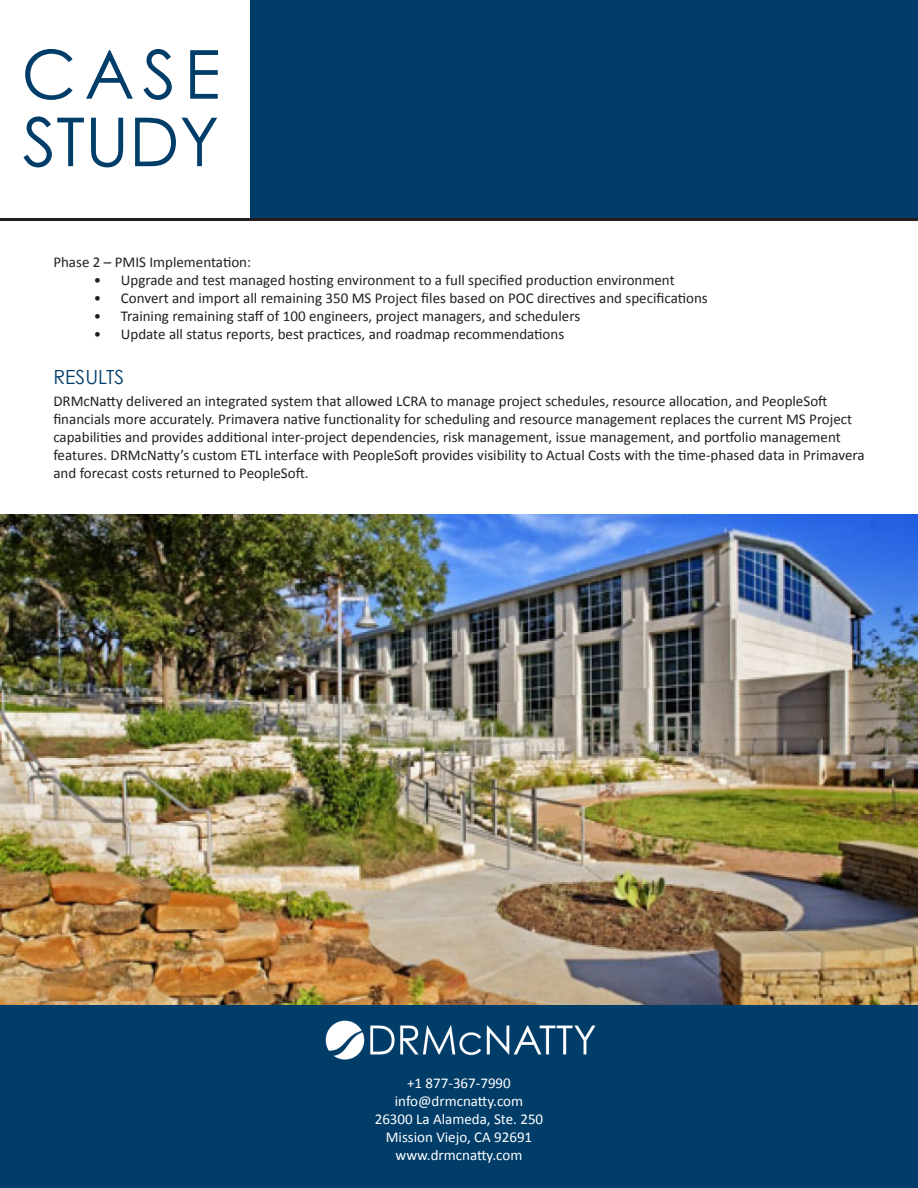
<style>
.page{position:relative;width:918px;height:1188px;background:#fff}
.page>*{position:absolute;margin:0;border:0;box-sizing:border-box;transform-origin:0 0}
.t1{font:67.5px/67.5px "Century Gothic";color:#003d69}
.t2{font:19.5px "Century Gothic";color:#003d69}
.t3{font:15px/18px "Calibri";color:#231f20}
.t4{font:15px "Calibri";color:#fff}
</style>
<div class="page">
<div style="left:0;top:1004px;width:918px;height:184px;background:#003d69"></div>
<div style="left:250px;top:0;width:668px;height:218px;background:#003d69"></div>
<hr style="left:0;top:218px;width:918px;height:2px;background:#231f20">
<img style="left:325px;top:1020px;width:271px;height:40px">
<img style="left:0;top:514px;width:918px;height:490px">
<p class="t1" style="left:22px;top:40px;width:200px">CASE<br>STUDY</p>
<p class="t3" style="left:53px;top:253px;width:199px">Phase 2 – PMIS Implementation:</p>
<p class="t3" style="left:94px;top:271px;width:582px">• Upgrade and test managed hosting environment to a full specified production environment</p>
<p class="t3" style="left:94px;top:289px;width:615px">• Convert and import all remaining 350 MS Project files based on POC directives and specifications</p>
<p class="t3" style="left:94px;top:307px;width:488px">• Training remaining staff of 100 engineers, project managers, and schedulers</p>
<p class="t3" style="left:94px;top:325px;width:472px">• Update all status reports, best practices, and roadmap recommendations</p>
<p class="t2" style="left:53px;top:365px;width:72px">RESULTS</p>
<p class="t3" style="left:53px;top:393px;width:813px">DRMcNatty delivered an integrated system that allowed LCRA to manage project schedules, resource allocation, and PeopleSoft financials more accurately. Primavera native functionality for scheduling and resource management replaces the current MS Project capabilities and provides additional inter-project dependencies, risk management, issue management, and portfolio management features. DRMcNatty’s custom ETL interface with PeopleSoft provides visibility to Actual Costs with the time-phased data in Primavera and forecast costs returned to PeopleSoft.</p>
<p class="t4" style="left:407px;top:1073px;width:105px">+1 877-367-7990</p>
<p class="t4" style="left:395px;top:1091px;width:130px">info@drmcnatty.com</p>
<p class="t4" style="left:375px;top:1109px;width:170px">26300 La Alameda, Ste. 250</p>
<p class="t4" style="left:386px;top:1127px;width:148px">Mission Viejo, CA 92691</p>
<p class="t4" style="left:396px;top:1145px;width:128px">www.drmcnatty.com</p>
</div>
